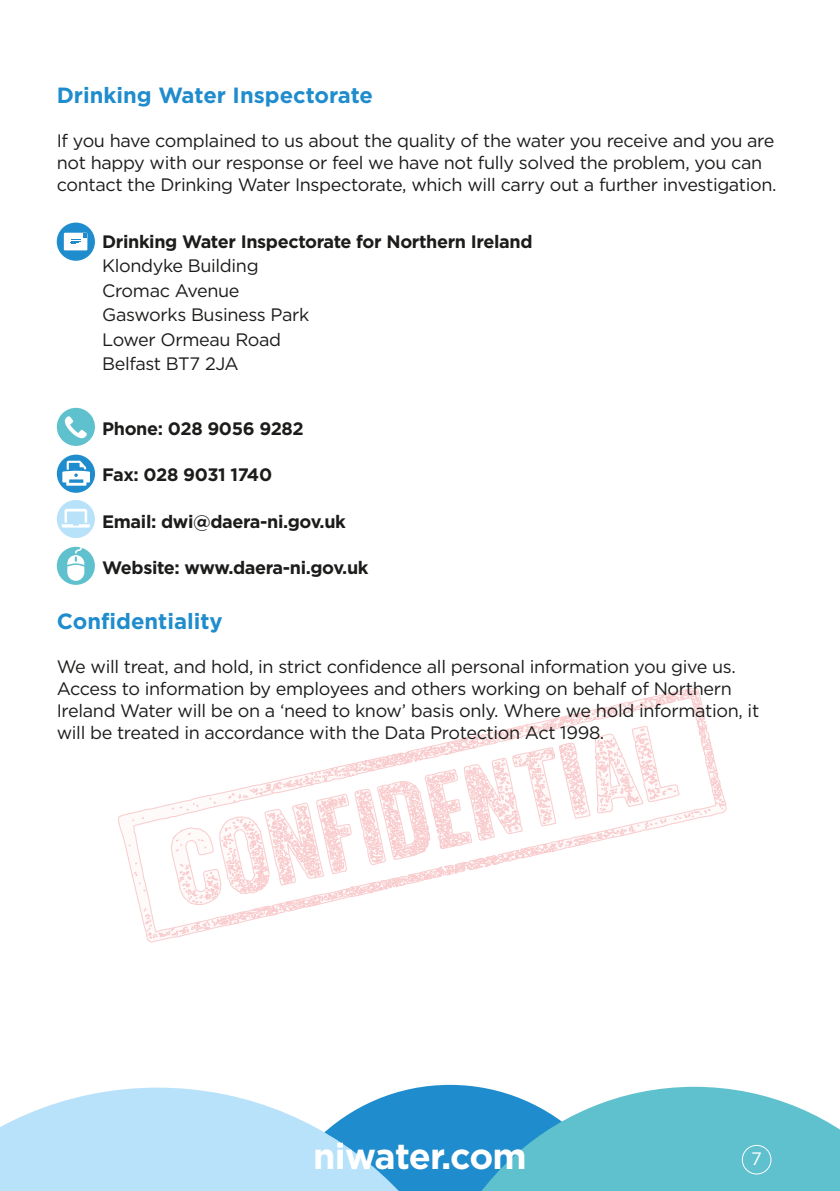
<style>
.page{position:relative;width:840px;height:1191px;background:#fff}
.page>*{position:absolute;margin:0;border:0;box-sizing:border-box;transform-origin:0 0}
.t1{font:700 36px "Gotham";letter-spacing:-.02em;color:#fff}
.t2{font:700 22px "Gotham";color:#1f8ccd}
.t3{font:18px/22px "Gotham";letter-spacing:-.02em;color:#1c1c1b}
.t4{font:700 18px "Gotham";letter-spacing:-.02em;color:#1c1c1b}
.t5{font:18px "Gotham";color:#fff}
</style>
<div class="page">
<svg style="left:0;top:1087px;width:437px;height:104px;background:#a7d7f3"></svg>
<svg style="left:437px;top:1086px;width:402px;height:105px;background:#63bdd2"></svg>
<svg style="left:118px;top:687px;width:608px;height:256px"></svg>
<div style="left:741px;top:1145px;width:29px;height:29px;border:1px solid #fff;border-radius:50%"></div>
<div style="left:57px;top:223px;width:38px;height:38px;background:#1f8ccd;border-radius:50%"></div>
<div style="left:64px;top:233px;width:23px;height:17px;background:#fff"></div>
<svg style="left:71px;top:234px;width:15px;height:10px"></svg>
<div style="left:57px;top:408px;width:38px;height:38px;background:#5ec1cd;border-radius:50%"></div>
<svg style="left:65px;top:416px;width:22px;height:22px"></svg>
<div style="left:57px;top:454px;width:38px;height:39px;background:#1f8ccd;border-radius:50%"></div>
<svg style="left:62px;top:461px;width:28px;height:25px"></svg>
<div style="left:57px;top:547px;width:38px;height:38px;background:#5ec1cd;border-radius:50%"></div>
<svg style="left:67px;top:547px;width:17px;height:34px"></svg>
<div style="left:57px;top:500px;width:38px;height:38px;background:#b7e2fa;border-radius:50%"></div>
<svg style="left:62px;top:509px;width:28px;height:18px"></svg>
<p class="t2" style="left:57px;top:82px;width:318px">Drinking Water Inspectorate</p>
<p class="t3" style="left:57px;top:129px;width:721px">If you have complained to us about the quality of the water you receive and you are not happy with our response or feel we have not fully solved the problem, you can contact the Drinking Water Inspectorate, which will carry out a further investigation.</p>
<p class="t4" style="left:102px;top:231px;width:431px">Drinking Water Inspectorate for Northern Ireland</p>
<p class="t3" style="left:102px;top:253px;width:208px;line-height:24.4px">Klondyke Building<br>Cromac Avenue<br>Gasworks Business Park<br>Lower Ormeau Road<br>Belfast BT7 2JA</p>
<p class="t4" style="left:102px;top:418px;width:203px">Phone: 028 9056 9282</p>
<p class="t4" style="left:102px;top:464px;width:171px">Fax: 028 9031 1740</p>
<p class="t4" style="left:102px;top:511px;width:245px">Email: dwi@daera-ni.gov.uk</p>
<p class="t4" style="left:102px;top:557px;width:268px">Website: www.daera-ni.gov.uk</p>
<p class="t2" style="left:57px;top:608px;width:167px">Confidentiality</p>
<p class="t3" style="left:57px;top:655px;width:703px">We will treat, and hold, in strict confidence all personal information you give us.<br>Access to information by employees and others working on behalf of Northern Ireland Water will be on a ‘need to know’ basis only. Where we hold information, it will be treated in accordance with the Data Protection Act 1998.</p>
<h1 class="t1" style="left:313px;top:1135px;width:215px">niwater.com</h1>
<p class="t5" style="left:750px;top:1148px;width:12px">7</p>
</div>
